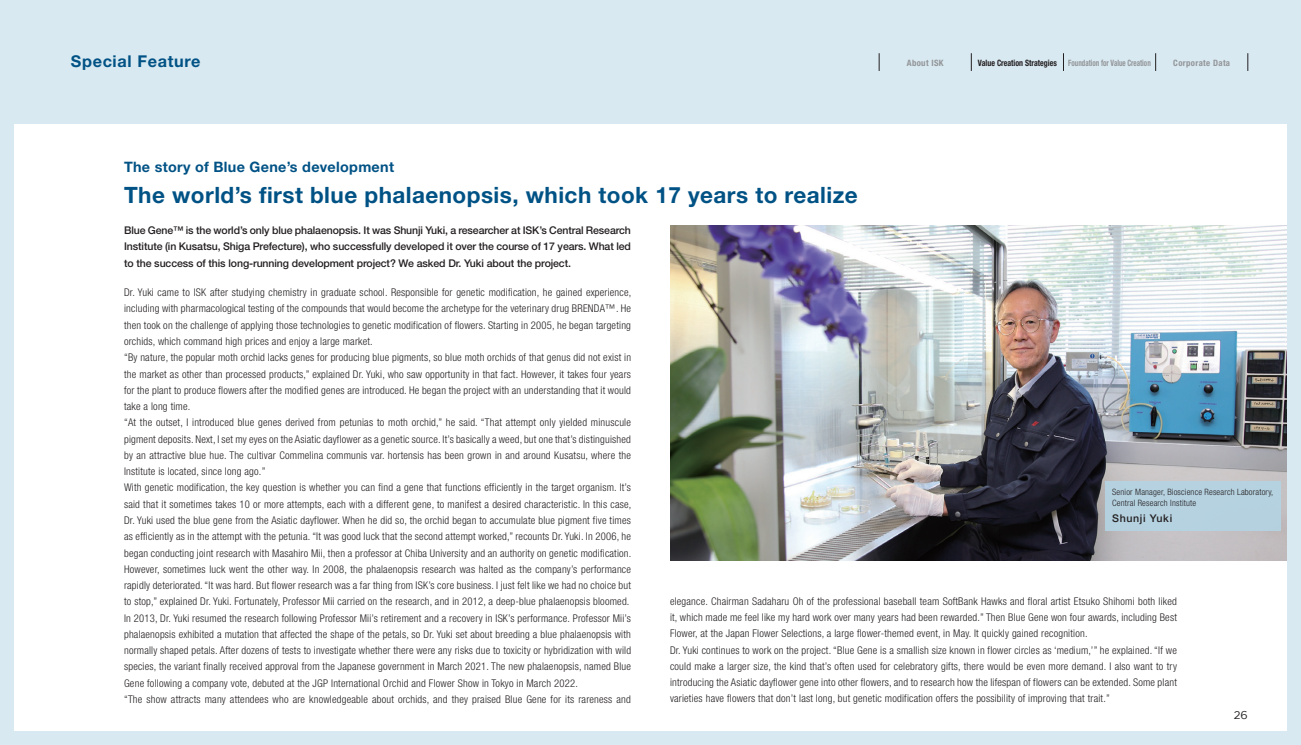
<style>
.page{position:relative;width:1301px;height:745px;background:#fff}
.page>*{position:absolute;margin:0;border:0;box-sizing:border-box;transform-origin:0 0}
.t1{font:700 22.5px "Helvetica Neue LT Std";letter-spacing:.02em;color:#005285}
.t2{font:700 16.25px "Helvetica Neue LT Std";letter-spacing:.04em;color:#005285}
.t3{font:700 14.38px "Helvetica Neue LT Std";letter-spacing:.02em;color:#005285}
.t4{font:11.25px "Gotham";color:#231f20}
.t5{font:300 condensed 10.62px/16.2px "Helvetica Neue LT Std";letter-spacing:.02em;color:#231f20;text-align:justify}
.t6{font:500 10.62px/16.2px "Helvetica Neue LT Std";letter-spacing:-.01em;color:#231f20;text-align:justify}
.t7{font:500 10.62px "Helvetica Neue LT Std";letter-spacing:.06em;color:#231f20}
.t8{font:300 condensed 8.75px "Helvetica Neue LT Std";letter-spacing:.02em;color:#231f20}
.t9{font:700 condensed 8.75px "Helvetica Neue LT Std";color:#939598;scale:.8 1}
.t10{font:700 condensed 8.75px "Helvetica Neue LT Std";color:#231f20;scale:.9 1}
.t11{font:700 condensed 8.75px "Helvetica Neue LT Std";letter-spacing:.04em;color:#939598}
</style>
<div class="page">
<div style="left:0;top:0;width:1300px;height:744px;background:#d8e9f1"></div>
<div style="left:14px;top:124px;width:1272px;height:606px;background:#fff"></div>
<img style="left:670px;top:225px;width:616px;height:335px">
<div style="left:1105px;top:480px;width:175px;height:50px;background:#b4d4e4"></div>
<svg style="left:879px;top:53px;width:1px;height:18px"></svg>
<svg style="left:971px;top:53px;width:1px;height:18px"></svg>
<svg style="left:1063px;top:53px;width:1px;height:18px"></svg>
<svg style="left:1155px;top:53px;width:1px;height:18px"></svg>
<svg style="left:1247px;top:53px;width:1px;height:18px"></svg>
<p class="t2" style="left:71px;top:51px;width:131px">Special Feature</p>
<p class="t3" style="left:124px;top:157px;width:271px">The story of Blue Gene’s development</p>
<p class="t1" style="left:124px;top:181px;width:735px">The world’s first blue phalaenopsis, which took 17 years to realize</p>
<p class="t6" style="left:124px;top:222px;width:508px">Blue Gene™ is the world’s only blue phalaenopsis. It was Shunji Yuki, a researcher at ISK’s Central Research Institute (in Kusatsu, Shiga Prefecture), who successfully developed it over the course of 17 years. What led to the success of this long-running development project? We asked Dr. Yuki about the project.</p>
<p class="t11" style="left:906px;top:57px;width:38px">About ISK</p>
<p class="t10" style="left:977px;top:57px;width:89px">Value Creation Strategies</p>
<p class="t9" style="left:1068px;top:57px;width:105px">Foundation for Value Creation</p>
<p class="t11" style="left:1173px;top:57px;width:58px">Corporate Data</p>
<p class="t5" style="left:124px;top:284px;width:509px">Dr. Yuki came to ISK after studying chemistry in graduate school. Responsible for genetic modification, he gained experience, including with pharmacological testing of the compounds that would become the archetype for the veterinary drug BRENDA™. He then took on the challenge of applying those technologies to genetic modification of flowers. Starting in 2005, he began targeting orchids, which command high prices and enjoy a large market.</p>
<p class="t5" style="left:124px;top:349px;width:508px">“By nature, the popular moth orchid lacks genes for producing blue pigments, so blue moth orchids of that genus did not exist in the market as other than processed products,” explained Dr. Yuki, who saw opportunity in that fact. However, it takes four years for the plant to produce flowers after the modified genes are introduced. He began the project with an understanding that it would take a long time.</p>
<p class="t5" style="left:124px;top:414px;width:508px">“At the outset, I introduced blue genes derived from petunias to moth orchid,” he said. “That attempt only yielded minuscule pigment deposits. Next, I set my eyes on the Asiatic dayflower as a genetic source. It’s basically a weed, but one that’s distinguished by an attractive blue hue. The cultivar Commelina communis var. hortensis has been grown in and around Kusatsu, where the Institute is located, since long ago.”</p>
<p class="t5" style="left:124px;top:479px;width:509px">With genetic modification, the key question is whether you can find a gene that functions efficiently in the target organism. It’s said that it sometimes takes 10 or more attempts, each with a different gene, to manifest a desired characteristic. In this case, Dr. Yuki used the blue gene from the Asiatic dayflower. When he did so, the orchid began to accumulate blue pigment five times as efficiently as in the attempt with the petunia. “It was good luck that the second attempt worked,” recounts Dr. Yuki. In 2006, he began conducting joint research with Masahiro Mii, then a professor at Chiba University and an authority on genetic modification.</p>
<p class="t5" style="left:124px;top:560px;width:508px">However, sometimes luck went the other way. In 2008, the phalaenopsis research was halted as the company’s performance rapidly deteriorated. “It was hard. But flower research was a far thing from ISK’s core business. I just felt like we had no choice but to stop,” explained Dr. Yuki. Fortunately, Professor Mii carried on the research, and in 2012, a deep-blue phalaenopsis bloomed.</p>
<p class="t5" style="left:124px;top:609px;width:508px">In 2013, Dr. Yuki resumed the research following Professor Mii’s retirement and a recovery in ISK’s performance. Professor Mii’s phalaenopsis exhibited a mutation that affected the shape of the petals, so Dr. Yuki set about breeding a blue phalaenopsis with normally shaped petals. After dozens of tests to investigate whether there were any risks due to toxicity or hybridization with wild species, the variant finally received approval from the Japanese government in March 2021. The new phalaenopsis, named Blue Gene following a company vote, debuted at the JGP International Orchid and Flower Show in Tokyo in March 2022.</p>
<p class="t5" style="left:124px;top:690px;width:508px">“The show attracts many attendees who are knowledgeable about orchids, and they praised Blue Gene for its rareness and</p>
<p class="t8" style="left:1112px;top:486px;width:163px">Senior Manager, Bioscience Research Laboratory,</p>
<p class="t8" style="left:1112px;top:498px;width:85px">Central Research Institute</p>
<p class="t7" style="left:1112px;top:512px;width:61px">Shunji Yuki</p>
<p class="t5" style="left:670px;top:592px;width:508px">elegance. Chairman Sadaharu Oh of the professional baseball team SoftBank Hawks and floral artist Etsuko Shihomi both liked it, which made me feel like my hard work over many years had been rewarded.” Then Blue Gene won four awards, including Best Flower, at the Japan Flower Selections, a large flower-themed event, in May. It quickly gained recognition.</p>
<p class="t5" style="left:670px;top:641px;width:508px">Dr. Yuki continues to work on the project. “Blue Gene is a smallish size known in flower circles as ‘medium,’” he explained. “If we could make a larger size, the kind that’s often used for celebratory gifts, there would be even more demand. I also want to try introducing the Asiatic dayflower gene into other flowers, and to research how the lifespan of flowers can be extended. Some plant varieties have flowers that don’t last long, but genetic modification offers the possibility of improving that trait.”</p>
<p class="t4" style="left:1233px;top:708px;width:16px">26</p>
</div>
